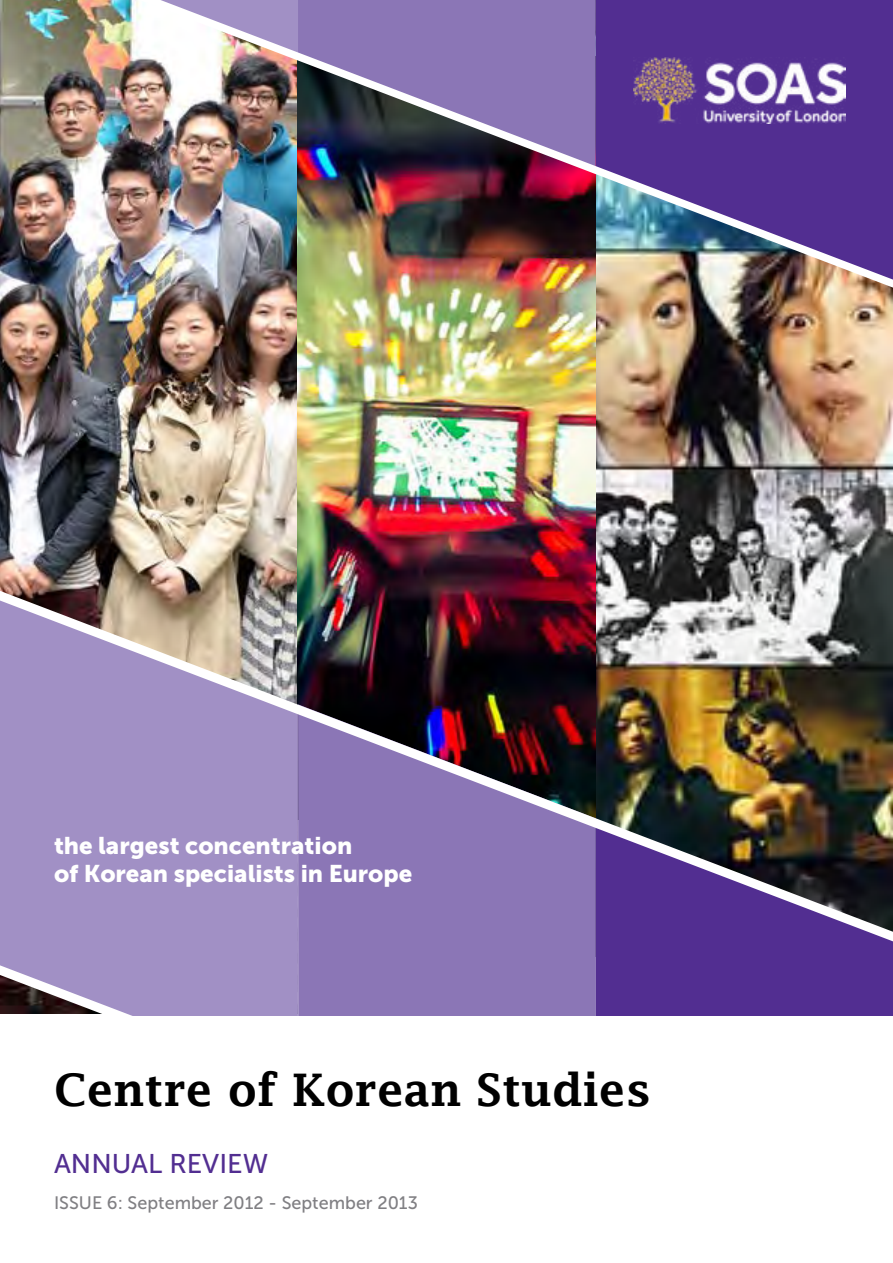
<style>
.page{position:relative;width:893px;height:1263px;background:#fff}
.page>*{position:absolute;margin:0;border:0;box-sizing:border-box;transform-origin:0 0}
.t1{font:600 45px "Lucida Fax";color:#000}
.t2{font:27px "Museo Sans 500";color:#522e91}
.t3{font:24px/28.8px "Museo Sans 900";color:#fff}
.t4{font:18px "Museo Sans 500";color:#807f83}
</style>
<div class="page">
<img style="left:595px;top:313px;width:298px;height:262px">
<img style="left:0;top:313px;width:297px;height:262px">
<img style="left:297px;top:313px;width:298px;height:262px">
<div style="left:596px;top:962px;width:297px;height:54px;background:#522e91"></div>
<div style="left:422px;top:962px;width:174px;height:54px;background:#8b76b6"></div>
<img style="left:0;top:575px;width:893px;height:387px">
<img style="left:0;top:0;width:893px;height:313px">
<svg style="left:0;top:752px;width:422px;height:264px;background:#9987be"></svg>
<p class="t3" style="left:54px;top:831px;width:360px">the largest concentration<br>of Korean specialists in Europe</p>
<h1 class="t1" style="left:54px;top:1064px;width:598px">Centre of Korean Studies</h1>
<p class="t2" style="left:54px;top:1149px;width:216px">ANNUAL REVIEW</p>
<p class="t4" style="left:54px;top:1193px;width:365px">ISSUE 6: September 2012 - September 2013</p>
</div>
